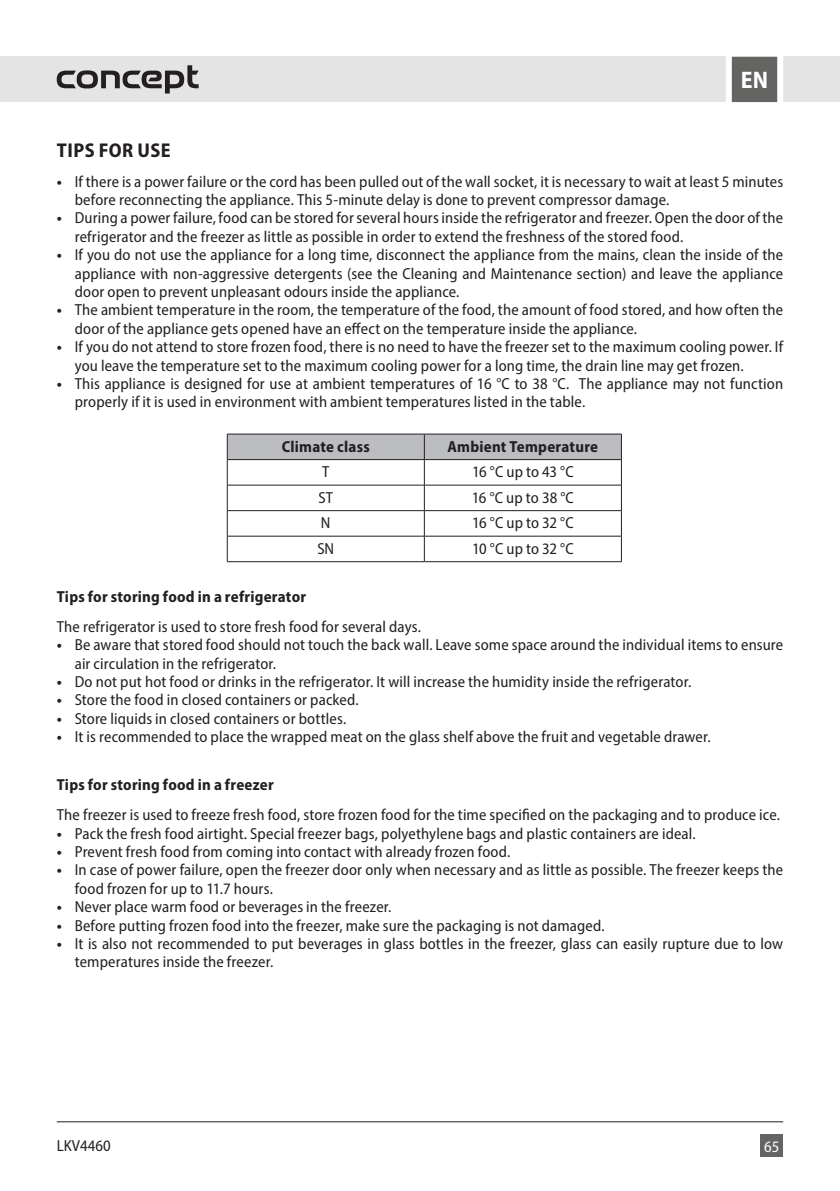
<style>
.page{position:relative;width:840px;height:1191px;background:#fff}
.page>*{position:absolute;margin:0;border:0;box-sizing:border-box;transform-origin:0 0}
.t1{font:700 semi-condensed 24px "Myriad Pro";color:#fff}
.t2{font:700 semi-condensed 20px "Myriad Pro";letter-spacing:.02em;color:#231f20}
.t3{font:semi-condensed 16px/18.4px "Myriad Pro";letter-spacing:.01em;color:#231f20}
.t4{font:700 semi-condensed 16px "Myriad Pro";letter-spacing:.015em;color:#231f20}
.t5{font:semi-condensed 16px "Myriad Pro";color:#fff}
.s1{font-weight:700}
</style>
<div class="page">
<div style="left:0;top:57px;width:839px;height:45px;background:#e4e4e4"></div>
<div style="left:760px;top:1134px;width:22px;height:23px;background:#646463"></div>
<svg style="left:722px;top:56px;width:63px;height:47px;background:#909090"></svg>
<hr style="left:57px;top:1121px;width:725px;height:1px;background:#231f20">
<svg style="left:57px;top:65px;width:141px;height:28px"></svg>
<svg style="left:227px;top:434px;width:394px;height:127px"></svg>
<hr style="left:227px;top:561px;width:197px;height:1px;background:#231f20">
<hr style="left:424px;top:561px;width:197px;height:1px;background:#231f20">
<h1 class="t1" style="left:740px;top:65px;width:29px">EN</h1>
<p class="t2" style="left:57px;top:137px;width:115px">TIPS FOR USE</p>
<p class="t3" style="left:75px;top:172px;width:709px;text-indent:-18px"><span class="s1">•</span> If there is a power failure or the cord has been pulled out of the wall socket, it is necessary to wait at least 5 minutes before reconnecting the appliance. This 5-minute delay is done to prevent compressor damage.</p>
<p class="t3" style="left:75px;top:208px;width:709px;text-indent:-18px"><span class="s1">•</span> During a power failure, food can be stored for several hours inside the refrigerator and freezer. Open the door of the refrigerator and the freezer as little as possible in order to extend the freshness of the stored food.</p>
<p class="t3" style="left:75px;top:245px;width:709px;text-align:justify;text-indent:-18px"><span class="s1">•</span> If you do not use the appliance for a long time, disconnect the appliance from the mains, clean the inside of the appliance with non-aggressive detergents (see the Cleaning and Maintenance section) and leave the appliance door open to prevent unpleasant odours inside the appliance.</p>
<p class="t3" style="left:75px;top:300px;width:709px;text-indent:-18px"><span class="s1">•</span> The ambient temperature in the room, the temperature of the food, the amount of food stored, and how often the door of the appliance gets opened have an effect on the temperature inside the appliance.</p>
<p class="t3" style="left:75px;top:337px;width:709px;text-indent:-18px"><span class="s1">•</span> If you do not attend to store frozen food, there is no need to have the freezer set to the maximum cooling power. If you leave the temperature set to the maximum cooling power for a long time, the drain line may get frozen.</p>
<p class="t3" style="left:75px;top:374px;width:709px;text-indent:-18px"><span class="s1">•</span> This appliance is designed for use at ambient temperatures of 16 °C to 38 °C. The appliance may not function properly if it is used in environment with ambient temperatures listed in the table.</p>
<p class="t4" style="left:282px;top:436px;width:89px">Climate class</p>
<p class="t4" style="left:447px;top:436px;width:152px">Ambient Temperature</p>
<p class="t3" style="left:322px;top:462px;width:9px">T</p>
<p class="t3" style="left:472px;top:462px;width:103px">16 °C up to 43 °C</p>
<p class="t3" style="left:318px;top:488px;width:16px">ST</p>
<p class="t3" style="left:471px;top:488px;width:103px">16 °C up to 38 °C</p>
<p class="t3" style="left:321px;top:513px;width:11px">N</p>
<p class="t3" style="left:472px;top:513px;width:103px">16 °C up to 32 °C</p>
<p class="t3" style="left:317px;top:539px;width:18px">SN</p>
<p class="t3" style="left:472px;top:539px;width:103px">10 °C up to 32 °C</p>
<p class="t4" style="left:57px;top:586px;width:251px">Tips for storing food in a refrigerator</p>
<p class="t3" style="left:57px;top:617px;width:365px">The refrigerator is used to store fresh food for several days.</p>
<p class="t3" style="left:75px;top:635px;width:709px;text-indent:-18px"><span class="s1">•</span> Be aware that stored food should not touch the back wall. Leave some space around the individual items to ensure air circulation in the refrigerator.</p>
<p class="t3" style="left:57px;top:672px;width:635px"><span class="s1">•</span> Do not put hot food or drinks in the refrigerator. It will increase the humidity inside the refrigerator.</p>
<p class="t3" style="left:57px;top:690px;width:303px"><span class="s1">•</span> Store the food in closed containers or packed.</p>
<p class="t3" style="left:57px;top:709px;width:291px"><span class="s1">•</span> Store liquids in closed containers or bottles.</p>
<p class="t3" style="left:57px;top:727px;width:655px"><span class="s1">•</span> It is recommended to place the wrapped meat on the glass shelf above the fruit and vegetable drawer.</p>
<p class="t4" style="left:57px;top:774px;width:218px">Tips for storing food in a freezer</p>
<p class="t3" style="left:57px;top:805px;width:724px">The freezer is used to freeze fresh food, store frozen food for the time specified on the packaging and to produce ice.</p>
<p class="t3" style="left:57px;top:823px;width:640px"><span class="s1">•</span> Pack the fresh food airtight. Special freezer bags, polyethylene bags and plastic containers are ideal.</p>
<p class="t3" style="left:57px;top:842px;width:455px"><span class="s1">•</span> Prevent fresh food from coming into contact with already frozen food.</p>
<p class="t3" style="left:75px;top:860px;width:709px;text-indent:-18px"><span class="s1">•</span> In case of power failure, open the freezer door only when necessary and as little as possible. The freezer keeps the food frozen for up to 11.7 hours.</p>
<p class="t3" style="left:57px;top:897px;width:336px"><span class="s1">•</span> Never place warm food or beverages in the freezer.</p>
<p class="t3" style="left:57px;top:915px;width:549px"><span class="s1">•</span> Before putting frozen food into the freezer, make sure the packaging is not damaged.</p>
<p class="t3" style="left:75px;top:934px;width:709px;text-indent:-18px"><span class="s1">•</span> It is also not recommended to put beverages in glass bottles in the freezer, glass can easily rupture due to low temperatures inside the freezer.</p>
<p class="t3" style="left:57px;top:1135px;width:55px">LKV4460</p>
<p class="t5" style="left:763px;top:1136px;width:17px">65</p>
</div>
